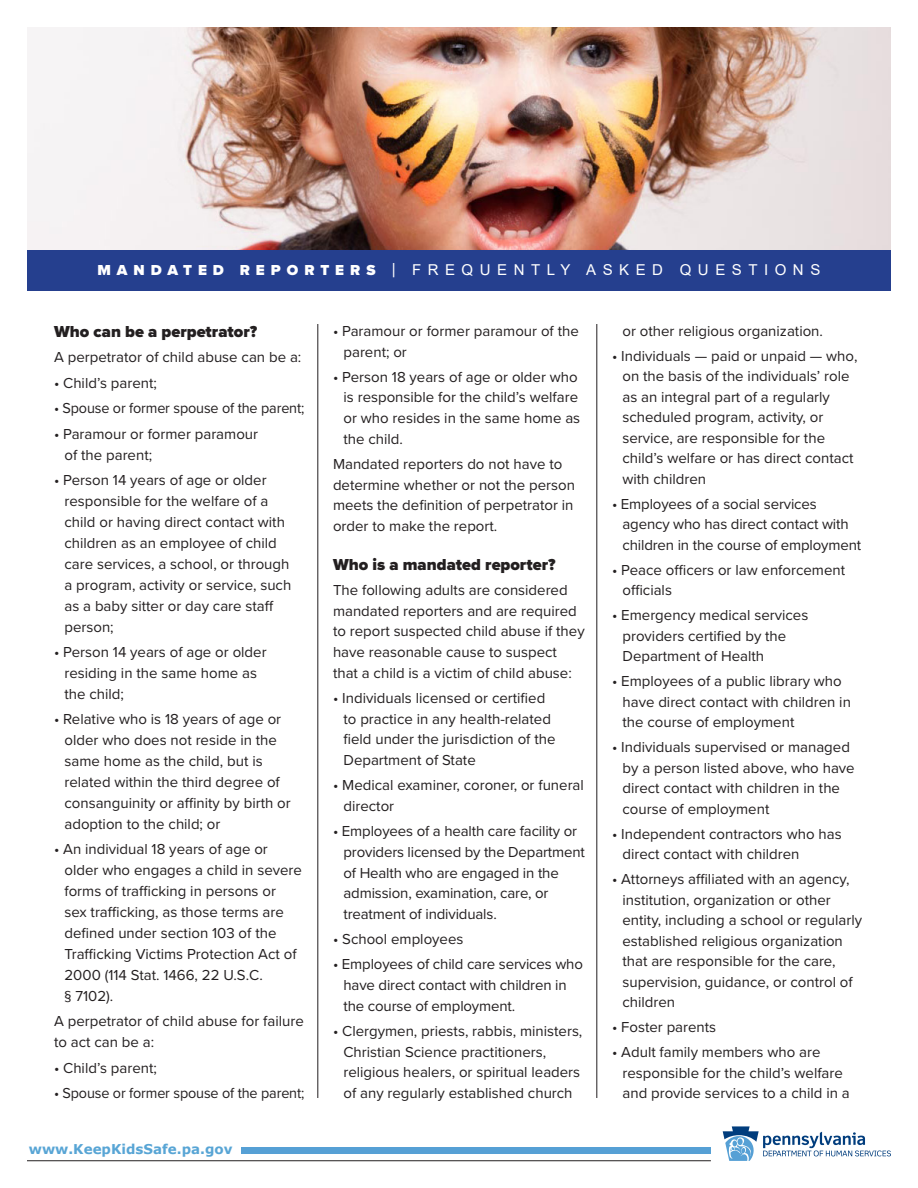
<style>
.page{position:relative;width:918px;height:1188px;background:#fff}
.page>*{position:absolute;margin:0;border:0;box-sizing:border-box;transform-origin:0 0}
.t1{font:900 16.5px "Proxima Nova";color:#231f20}
.t2{font:15px/20.5px "Proxima Nova";color:#231f20}
.t3{font:15px "Proxima Nova";color:#231f20;scale:.96 1}
.t4{font:15px "Arial";letter-spacing:.435em;color:#fff}
.t5{font:700 13.5px "Verdana";color:#58a5d5}
.s1{font-family:"Proxima Nova";font-weight:900}
</style>
<div class="page">
<img style="left:27px;top:27px;width:864px;height:223px">
<div style="left:27px;top:250px;width:864px;height:41px;background:#253f8e"></div>
<div style="left:241px;top:1148px;width:470px;height:6px;background:#56a0d5"></div>
<hr style="left:27px;top:1160px;width:684px;height:1px;background:#231f20">
<svg style="left:723px;top:1126px;width:168px;height:35px"></svg>
<div style="left:737px;top:1138px;width:6px;height:7px;background:#56a0d5;border-radius:50%"></div>
<hr style="left:318px;top:324px;width:1px;height:774px;background:#231f20">
<hr style="left:597px;top:324px;width:1px;height:774px;background:#231f20">
<p class="t4" style="left:97px;top:260px;width:724px"><span class="s1">MANDATED REPORTERS</span> | FREQUENTLY ASKED QUESTIONS</p>
<p class="t1" style="left:54px;top:319px;width:205px">Who can be a perpetrator?</p>
<p class="t2" style="left:54px;top:347px;width:249px">A perpetrator of child abuse can be a:</p>
<p class="t2" style="left:54px;top:372px;width:104px">• Child’s parent;</p>
<p class="t3" style="left:54px;top:397px;width:262px">• Spouse or former spouse of the parent;</p>
<p class="t2" style="left:64px;top:423px;width:195px;line-height:21px;text-indent:-10px">• Paramour or former paramour of the parent;</p>
<p class="t2" style="left:64px;top:469px;width:228px;line-height:21px;text-indent:-10px">• Person 14 years of age or older responsible for the welfare of a child or having direct contact with children as an employee of child care services, a school, or through a program, activity or service, such as a baby sitter or day care staff person;</p>
<p class="t2" style="left:64px;top:641px;width:204px;line-height:21px;text-indent:-10px">• Person 14 years of age or older residing in the same home as the child;</p>
<p class="t2" style="left:64px;top:708px;width:228px;line-height:21px;text-indent:-10px">• Relative who is 18 years of age or older who does not reside in the same home as the child, but is related within the third degree of consanguinity or affinity by birth or adoption to the child; or</p>
<p class="t2" style="left:64px;top:838px;width:239px;line-height:21px;text-indent:-10px">• An individual 18 years of age or older who engages a child in severe forms of trafficking in persons or<br>sex trafficking, as those terms are defined under section 103 of the<br>Trafficking Victims Protection Act of<br>2000 (114 Stat. 1466, 22 U.S.C.<br>§ 7102).</p>
<p class="t2" style="left:54px;top:1010px;width:251px;line-height:21px">A perpetrator of child abuse for failure to act can be a:</p>
<p class="t2" style="left:54px;top:1057px;width:104px">• Child’s parent;</p>
<p class="t3" style="left:54px;top:1082px;width:262px">• Spouse or former spouse of the parent;</p>
<p class="t5" style="left:29px;top:1140px;width:205px">www.KeepKidsSafe.pa.gov</p>
<p class="t2" style="left:344px;top:320px;width:237px;text-indent:-10px">• Paramour or former paramour of the parent; or</p>
<p class="t2" style="left:344px;top:366px;width:238px;text-indent:-10px">• Person 18 years of age or older who is responsible for the child’s welfare or who resides in the same home as the child.</p>
<p class="t2" style="left:333px;top:453px;width:243px">Mandated reporters do not have to determine whether or not the person meets the definition of perpetrator in order to make the report.</p>
<p class="t1" style="left:333px;top:552px;width:224px">Who is a mandated reporter?</p>
<p class="t2" style="left:333px;top:579px;width:253px">The following adults are considered mandated reporters and are required to report suspected child abuse if they have reasonable cause to suspect that a child is a victim of child abuse:</p>
<p class="t2" style="left:344px;top:687px;width:214px;text-indent:-10px">• Individuals licensed or certified to practice in any health-related field under the jurisdiction of the<br>Department of State</p>
<p class="t2" style="left:344px;top:774px;width:242px;text-indent:-10px">• Medical examiner, coroner, or funeral director</p>
<p class="t2" style="left:344px;top:820px;width:243px;text-indent:-10px">• Employees of a health care facility or providers licensed by the Department of Health who are engaged in the admission, examination, care, or treatment of individuals.</p>
<p class="t2" style="left:333px;top:928px;width:132px">• School employees</p>
<p class="t2" style="left:344px;top:953px;width:241px;text-indent:-10px">• Employees of child care services who have direct contact with children in the course of employment.</p>
<p class="t2" style="left:344px;top:1020px;width:240px;text-indent:-10px">• Clergymen, priests, rabbis, ministers, Christian Science practitioners, religious healers, or spiritual leaders of any regularly established church</p>
<p class="t2" style="left:622px;top:320px;width:202px">or other religious organization.</p>
<p class="t2" style="left:622px;top:345px;width:236px;text-indent:-10px">• Individuals — paid or unpaid — who, on the basis of the individuals’ role as an integral part of a regularly scheduled program, activity, or service, are responsible for the child’s welfare or has direct contact with children</p>
<p class="t2" style="left:622px;top:493px;width:240px;text-indent:-10px">• Employees of a social services agency who has direct contact with children in the course of employment</p>
<p class="t2" style="left:622px;top:559px;width:224px;text-indent:-10px">• Peace officers or law enforcement officials</p>
<p class="t2" style="left:622px;top:604px;width:187px;text-indent:-10px">• Emergency medical services providers certified by the<br>Department of Health</p>
<p class="t2" style="left:622px;top:670px;width:230px;text-indent:-10px">• Employees of a public library who have direct contact with children in the course of employment</p>
<p class="t2" style="left:622px;top:736px;width:234px;text-indent:-10px">• Individuals supervised or managed by a person listed above, who have direct contact with children in the course of employment</p>
<p class="t2" style="left:622px;top:823px;width:221px;text-indent:-10px">• Independent contractors who has direct contact with children</p>
<p class="t2" style="left:622px;top:868px;width:241px;text-indent:-10px">• Attorneys affiliated with an agency, institution, organization or other entity, including a school or regularly established religious organization that are responsible for the care, supervision, guidance, or control of children</p>
<p class="t2" style="left:612px;top:1016px;width:106px">• Foster parents</p>
<p class="t2" style="left:622px;top:1041px;width:229px;text-indent:-10px">• Adult family members who are responsible for the child’s welfare and provide services to a child in a</p>
</div>
